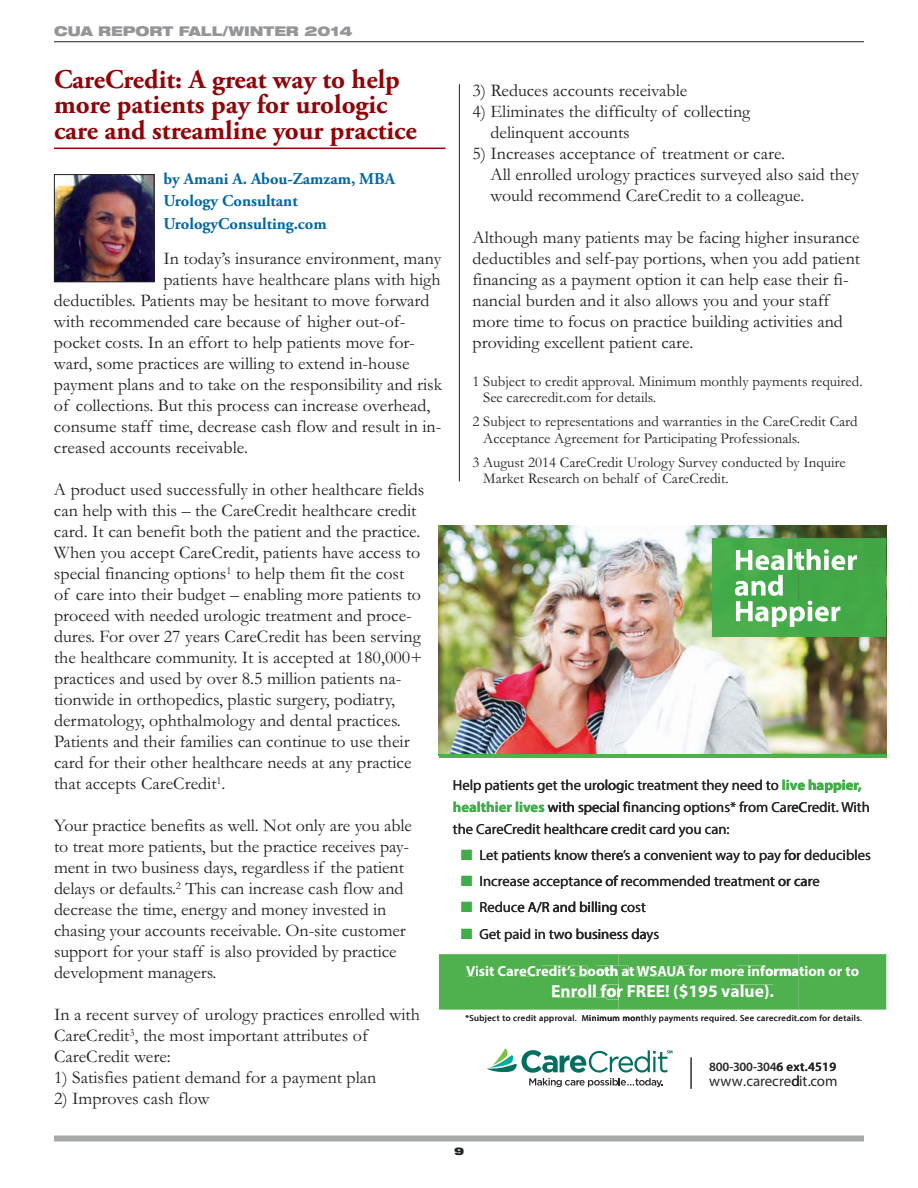
<style>
.page{position:relative;width:918px;height:1188px;background:#fff}
.page>*{position:absolute;margin:0;border:0;box-sizing:border-box;transform-origin:0 0}
.t1{font:700 27px/25.5px "Adobe Garamond Pro";color:#900408}
.t2{font:18px/21px "Garamond";color:#231f20}
.t3{font:700 17.55px "Myriad Pro";color:#fff}
.t4{font:700 16.5px/22.5px "Adobe Garamond Pro";color:#0068a6}
.t5{font:15px/16.5px "Garamond";color:#231f20}
.t6{font:14.85px "Myriad Pro";letter-spacing:-.005em;color:#262626}
.t7{font:14.55px/26.2px "Myriad Pro";color:#262626}
.t8{font:700 14.55px "Myriad Pro";color:#fff}
.t9{font:900 expanded 13.5px "Helvetica Neue";color:#939598}
.t10{font:600 12.75px "Myriad Pro";letter-spacing:-.015em;color:#262626}
.t11{font:900 expanded 10.5px "Helvetica Neue";color:#231f20}
.t12{font:8.7px "Myriad Pro";letter-spacing:.05em;color:#262626}
.s1{font-weight:700;color:#41ad49}
</style>
<div class="page">
<div style="left:54px;top:1136px;width:810px;height:6px;background:#a7a9ac"></div>
<hr style="left:54px;top:41px;width:810px;height:1px;background:#231f20">
<hr style="left:459px;top:84px;width:1px;height:397px;background:#231f20">
<hr style="left:54px;top:148px;width:392px;height:1px;background:#900408">
<img style="left:439px;top:525px;width:447px;height:231px">
<svg style="left:487px;top:1049px;width:186px;height:38px"></svg>
<hr style="left:690px;top:1057px;width:2px;height:32px;background:#262626">
<img style="left:712px;top:538px;width:174px;height:99px">
<img style="left:755px;top:565px;width:98px;height:5px">
<img style="left:736px;top:565px;width:17px;height:5px">
<img style="left:735px;top:575px;width:50px;height:21px">
<img style="left:735px;top:590px;width:48px;height:6px">
<img style="left:736px;top:600px;width:105px;height:27px">
<img style="left:736px;top:617px;width:62px;height:10px">
<img style="left:798px;top:612px;width:38px;height:10px">
<hr style="left:439px;top:756px;width:180px;height:2px;background:#4fb04e">
<hr style="left:619px;top:756px;width:179px;height:2px;background:#4fb04e">
<hr style="left:798px;top:756px;width:88px;height:2px;background:#4fb04e">
<div style="left:439px;top:954px;width:447px;height:56px;background:#4fb04e"></div>
<img style="left:56px;top:176px;width:96px;height:104px">
<div style="left:54px;top:174px;width:100px;height:108px;border:1px solid #231f20"></div>
<p class="t9" style="left:54px;top:26px;width:300px">CUA REPORT FALL/WINTER 2014</p>
<h1 class="t1" style="left:54px;top:69px;width:364px">CareCredit: A great way to help more patients pay for urologic care and streamline your practice</h1>
<p class="t4" style="left:163px;top:169px;width:233px">by Amani A. Abou-Zamzam, MBA<br>Urology Consultant<br>UrologyConsulting.com</p>
<p class="t2" style="left:163px;top:250px;width:279px">In today’s insurance environment, many</p>
<p class="t2" style="left:163px;top:271px;width:279px">patients have healthcare plans with high</p>
<p class="t2" style="left:54px;top:292px;width:377px">deductibles. Patients may be hesitant to move forward</p>
<p class="t2" style="left:54px;top:313px;width:353px">with recommended care because of higher out-of-</p>
<p class="t2" style="left:54px;top:334px;width:362px">pocket costs. In an effort to help patients move for-</p>
<p class="t2" style="left:54px;top:355px;width:357px">ward, some practices are willing to extend in-house</p>
<p class="t2" style="left:54px;top:376px;width:390px">payment plans and to take on the responsibility and risk</p>
<p class="t2" style="left:54px;top:397px;width:378px">of collections. But this process can increase overhead,</p>
<p class="t2" style="left:54px;top:418px;width:389px">consume staff time, decrease cash flow and result in in-</p>
<p class="t2" style="left:54px;top:439px;width:195px">creased accounts receivable.</p>
<p class="t2" style="left:54px;top:481px;width:372px">A product used successfully in other healthcare fields can help with this – the CareCredit healthcare credit card. It can benefit both the patient and the practice.<br>When you accept CareCredit, patients have access to special financing options<sup>1</sup> to help them fit the cost<br>of care into their budget – enabling more patients to proceed with needed urologic treatment and proce&shy;dures. For over 27 years CareCredit has been serving the healthcare community. It is accepted at 180,000+ practices and used by over 8.5 million patients na&shy;tionwide in orthopedics, plastic surgery, podiatry, dermatology, ophthalmology and dental practices.<br>Patients and their families can continue to use their card for their other healthcare needs at any practice that accepts CareCredit<sup>1</sup>.</p>
<p class="t2" style="left:54px;top:817px;width:360px">Your practice benefits as well. Not only are you able to treat more patients, but the practice receives pay&shy;ment in two business days, regardless if the patient delays or defaults.<sup>2</sup> This can increase cash flow and decrease the time, energy and money invested in chasing your accounts receivable. On-site customer support for your staff is also provided by practice development managers.</p>
<p class="t2" style="left:54px;top:1006px;width:368px">In a recent survey of urology practices enrolled with<br>CareCredit<sup>3</sup>, the most important attributes of<br>CareCredit were:</p>
<p class="t2" style="left:54px;top:1069px;width:324px">1) Satisfies patient demand for a payment plan</p>
<p class="t2" style="left:54px;top:1090px;width:157px">2) Improves cash flow</p>
<p class="t2" style="left:473px;top:82px;width:216px">3) Reduces accounts receivable</p>
<p class="t2" style="left:491px;top:103px;width:261px;text-indent:-18px">4) Eliminates the difficulty of collecting delinquent accounts</p>
<p class="t2" style="left:491px;top:145px;width:370px;text-indent:-18px">5) Increases acceptance of treatment or care.<br>All enrolled urology practices surveyed also said they would recommend CareCredit to a colleague.</p>
<p class="t2" style="left:473px;top:229px;width:389px">Although many patients may be facing higher insurance deductibles and self-pay portions, when you add patient financing as a payment option it can help ease their fi&shy;nancial burden and it also allows you and your staff more time to focus on practice building activities and providing excellent patient care.</p>
<p class="t5" style="left:483px;top:374px;width:381px;text-indent:-11px">1 Subject to credit approval. Minimum monthly payments required.<br>See carecredit.com for details.</p>
<p class="t5" style="left:483px;top:415px;width:376px;text-indent:-11px">2 Subject to representations and warranties in the CareCredit Card<br>Acceptance Agreement for Participating Professionals.</p>
<p class="t5" style="left:483px;top:455px;width:364px;text-indent:-11px">3 August 2014 CareCredit Urology Survey conducted by Inquire<br>Market Research on behalf of CareCredit.</p>
<p class="t7" style="left:453px;top:775px;width:419px;line-height:21.9px">Help patients get the urologic treatment they need to <span class="s1">live happier, healthier lives</span> with special financing options* from CareCredit. With the CareCredit healthcare credit card you can:</p>
<p class="t7" style="left:479px;top:843px;width:393px">Let patients know there’s a convenient way to pay for deducibles Increase acceptance of recommended treatment or care<br>Reduce A/R and billing cost<br>Get paid in two business days</p>
<p class="t8" style="left:466px;top:963px;width:395px">Visit CareCredit’s booth at WSAUA for more information or to</p>
<p class="t3" style="left:551px;top:981px;width:225px">Enroll for FREE! ($195 value).</p>
<p class="t12" style="left:465px;top:1015px;width:398px">*Subject to credit approval. Minimum monthly payments required. See carecredit.com for details.</p>
<p class="t10" style="left:709px;top:1059px;width:128px">800-300-3046 ext.4519</p>
<p class="t6" style="left:709px;top:1075px;width:130px">www.carecredit.com</p>
<p class="t11" style="left:454px;top:1147px;width:12px">9</p>
</div>
